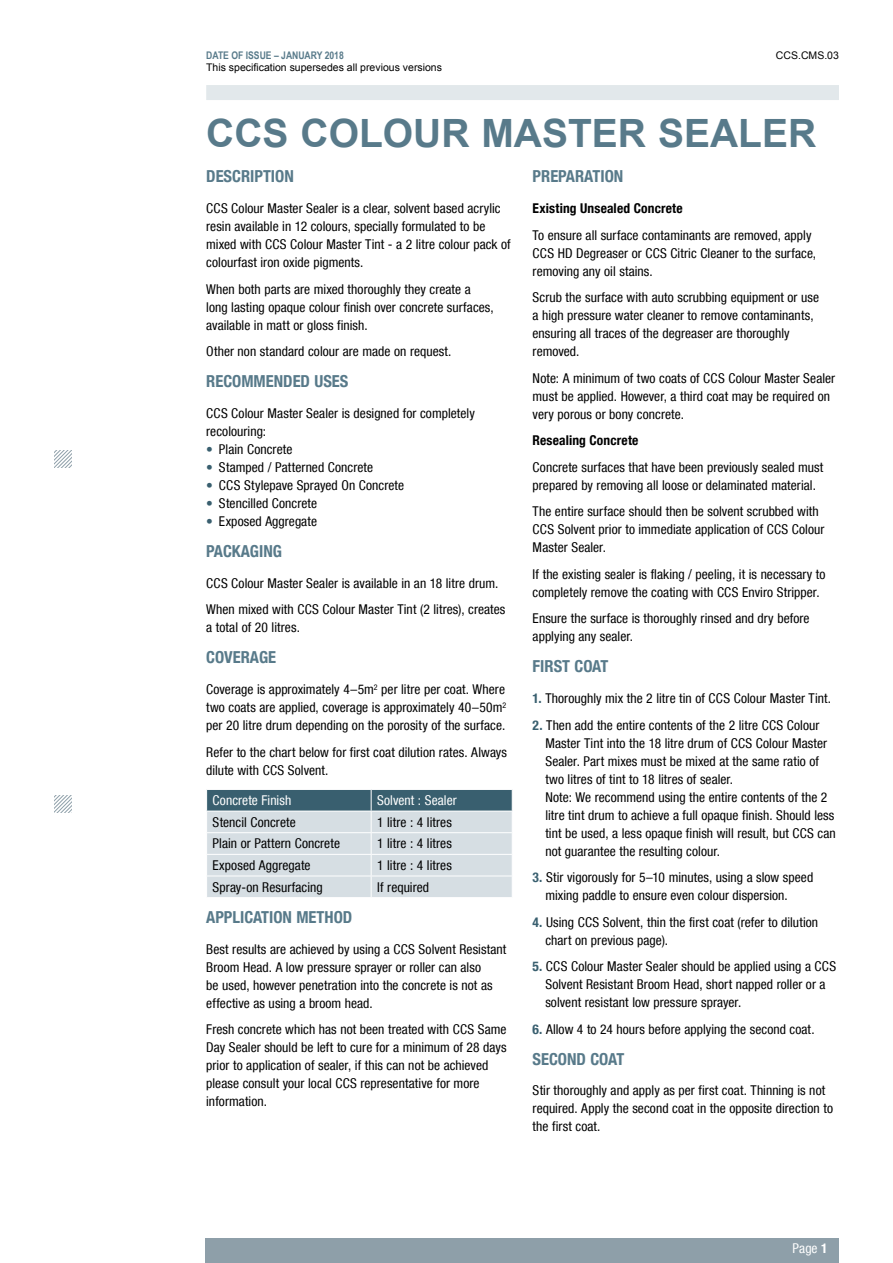
<style>
.page{position:relative;width:893px;height:1263px;background:#fff}
.page>*{position:absolute;margin:0;border:0;box-sizing:border-box;transform-origin:0 0}
.t1{font:700 39px "Arial";color:#587a8a}
.t2{font:700 condensed 16.5px "Helvetica Neue LT Com";color:#587a8a}
.t3{font:condensed 13.5px/18px "Helvetica Neue LT Com";letter-spacing:.005em;color:#000}
.t4{font:700 condensed 13.5px "Helvetica Neue LT Com";letter-spacing:.01em;color:#000}
.t5{font:condensed 13.5px "Helvetica Neue LT Com";letter-spacing:.005em;color:#fff}
.t6{font:10.5px "Arial";color:#000}
.t7{font:700 10.5px "Arial Narrow";color:#587a8a}
.s1{font-weight:700;color:#395f6f}
.s2{font-weight:700}
</style>
<div class="page">
<div style="left:206px;top:85px;width:633px;height:15px;background:#e2e8eb"></div>
<div style="left:206px;top:1238px;width:633px;height:25px;background:#8e9fa9"></div>
<svg style="left:54px;top:451px;width:17px;height:17px"></svg>
<svg style="left:54px;top:795px;width:17px;height:17px"></svg>
<svg style="left:206px;top:789px;width:307px;height:108px;background:#bac7ce"></svg>
<p class="t7" style="left:206px;top:47px;width:139px">DATE OF ISSUE – JANUARY 2018</p>
<p class="t6" style="left:206px;top:61px;width:237px">This specification supersedes all previous versions</p>
<p class="t6" style="left:776px;top:48px;width:65px">CCS.CMS.03</p>
<h1 class="t1" style="left:206px;top:108px;width:611px">CCS COLOUR MASTER SEALER</h1>
<p class="t2" style="left:206px;top:167px;width:89px">DESCRIPTION</p>
<p class="t3" style="left:206px;top:199px;width:306px">CCS Colour Master Sealer is a clear, solvent based acrylic resin available in 12 colours, specially formulated to be mixed with CCS Colour Master Tint - a 2 litre colour pack of colourfast iron oxide pigments.</p>
<p class="t3" style="left:206px;top:280px;width:289px">When both parts are mixed thoroughly they create a long lasting opaque colour finish over concrete surfaces, available in matt or gloss finish.</p>
<p class="t3" style="left:206px;top:342px;width:247px">Other non standard colour are made on request.</p>
<p class="t2" style="left:206px;top:371px;width:144px">RECOMMENDED USES</p>
<p class="t3" style="left:206px;top:404px;width:270px">CCS Colour Master Sealer is designed for completely recolouring:</p>
<p class="t3" style="left:206px;top:440px;width:88px"><span class="s1">•</span> Plain Concrete</p>
<p class="t3" style="left:206px;top:458px;width:168px"><span class="s1">•</span> Stamped / Patterned Concrete</p>
<p class="t3" style="left:206px;top:476px;width:199px"><span class="s1">•</span> CCS Stylepave Sprayed On Concrete</p>
<p class="t3" style="left:206px;top:494px;width:112px"><span class="s1">•</span> Stencilled Concrete</p>
<p class="t3" style="left:206px;top:512px;width:112px"><span class="s1">•</span> Exposed Aggregate</p>
<p class="t2" style="left:206px;top:541px;width:77px">PACKAGING</p>
<p class="t3" style="left:206px;top:569px;width:301px;line-height:26.5px">CCS Colour Master Sealer is available in an 18 litre drum.<br>When mixed with CCS Colour Master Tint (2 litres), creates</p>
<p class="t3" style="left:206px;top:618px;width:95px">a total of 20 litres.</p>
<p class="t2" style="left:206px;top:647px;width:71px">COVERAGE</p>
<p class="t3" style="left:206px;top:680px;width:302px;text-align:justify">Coverage is approximately 4–5m<sup>2</sup> per litre per coat. Where two coats are applied, coverage is approximately 40–50m<sup>2 </sup>per 20 litre drum depending on the porosity of the surface.</p>
<p class="t3" style="left:206px;top:743px;width:302px">Refer to the chart below for first coat dilution rates. Always dilute with CCS Solvent.</p>
<p class="t5" style="left:213px;top:792px;width:80px">Concrete Finish</p>
<p class="t5" style="left:377px;top:792px;width:81px">Solvent : Sealer</p>
<p class="t3" style="left:213px;top:813px;width:85px">Stencil Concrete</p>
<p class="t3" style="left:377px;top:813px;width:76px">1 litre : 4 litres</p>
<p class="t3" style="left:213px;top:834px;width:129px">Plain or Pattern Concrete</p>
<p class="t3" style="left:377px;top:834px;width:76px">1 litre : 4 litres</p>
<p class="t3" style="left:213px;top:856px;width:99px">Exposed Aggregate</p>
<p class="t3" style="left:377px;top:856px;width:76px">1 litre : 4 litres</p>
<p class="t3" style="left:213px;top:878px;width:112px">Spray-on Resurfacing</p>
<p class="t3" style="left:377px;top:878px;width:53px">If required</p>
<p class="t2" style="left:206px;top:907px;width:148px">APPLICATION METHOD</p>
<p class="t3" style="left:206px;top:940px;width:302px">Best results are achieved by using a CCS Solvent Resistant Broom Head. A low pressure sprayer or roller can also<br>be used, however penetration into the concrete is not as effective as using a broom head.</p>
<p class="t3" style="left:206px;top:1020px;width:302px">Fresh concrete which has not been treated with CCS Same Day Sealer should be left to cure for a minimum of 28 days prior to application of sealer, if this can not be achieved please consult your local CCS representative for more information.</p>
<p class="t2" style="left:533px;top:167px;width:92px">PREPARATION</p>
<p class="t4" style="left:533px;top:200px;width:152px">Existing Unsealed Concrete</p>
<p class="t3" style="left:533px;top:226px;width:285px">To ensure all surface contaminants are removed, apply<br>CCS HD Degreaser or CCS Citric Cleaner to the surface, removing any oil stains.</p>
<p class="t3" style="left:533px;top:288px;width:288px">Scrub the surface with auto scrubbing equipment or use a high pressure water cleaner to remove contaminants, ensuring all traces of the degreaser are thoroughly removed.</p>
<p class="t3" style="left:533px;top:369px;width:304px">Note: A minimum of two coats of CCS Colour Master Sealer must be applied. However, a third coat may be required on very porous or bony concrete.</p>
<p class="t4" style="left:533px;top:432px;width:107px">Resealing Concrete</p>
<p class="t3" style="left:533px;top:458px;width:292px">Concrete surfaces that have been previously sealed must prepared by removing all loose or delaminated material.</p>
<p class="t3" style="left:533px;top:502px;width:293px">The entire surface should then be solvent scrubbed with<br>CCS Solvent prior to immediate application of CCS Colour<br>Master Sealer.</p>
<p class="t3" style="left:533px;top:565px;width:294px">If the existing sealer is flaking / peeling, it is necessary to completely remove the coating with CCS Enviro Stripper.</p>
<p class="t3" style="left:533px;top:609px;width:278px">Ensure the surface is thoroughly rinsed and dry before applying any sealer.</p>
<p class="t2" style="left:533px;top:656px;width:77px">FIRST COAT</p>
<p class="t3" style="left:533px;top:689px;width:300px"><span class="s1">1.</span> Thoroughly mix the 2 litre tin of CCS Colour Master Tint.</p>
<p class="t3" style="left:545px;top:716px;width:292px;text-indent:-13px"><span class="s1">2.</span> Then add the entire contents of the 2 litre CCS Colour Master Tint into the 18 litre drum of CCS Colour Master Sealer. Part mixes must be mixed at the same ratio of two litres of tint to 18 litres of sealer.<br>Note: We recommend using the entire contents of the 2 litre tint drum to achieve a full opaque finish. Should less tint be used, a less opaque finish will result, but CCS can not guarantee the resulting colour.</p>
<p class="t3" style="left:545px;top:868px;width:269px;text-indent:-13px"><span class="s1">3.</span> Stir vigorously for 5–10 minutes, using a slow speed mixing paddle to ensure even colour dispersion.</p>
<p class="t3" style="left:545px;top:912px;width:274px;text-indent:-13px"><span class="s1">4.</span> Using CCS Solvent, thin the first coat (refer to dilution chart on previous page).</p>
<p class="t3" style="left:545px;top:957px;width:292px;text-indent:-13px"><span class="s1">5.</span> CCS Colour Master Sealer should be applied using a CCS<br>Solvent Resistant Broom Head, short napped roller or a solvent resistant low pressure sprayer.</p>
<p class="t3" style="left:533px;top:1019px;width:283px"><span class="s1">6.</span> Allow 4 to 24 hours before applying the second coat.</p>
<p class="t2" style="left:533px;top:1049px;width:93px">SECOND COAT</p>
<p class="t3" style="left:533px;top:1081px;width:302px">Stir thoroughly and apply as per first coat. Thinning is not required. Apply the second coat in the opposite direction to the first coat.</p>
<p class="t5" style="left:793px;top:1240px;width:37px">Page <span class="s2">1</span></p>
</div>
